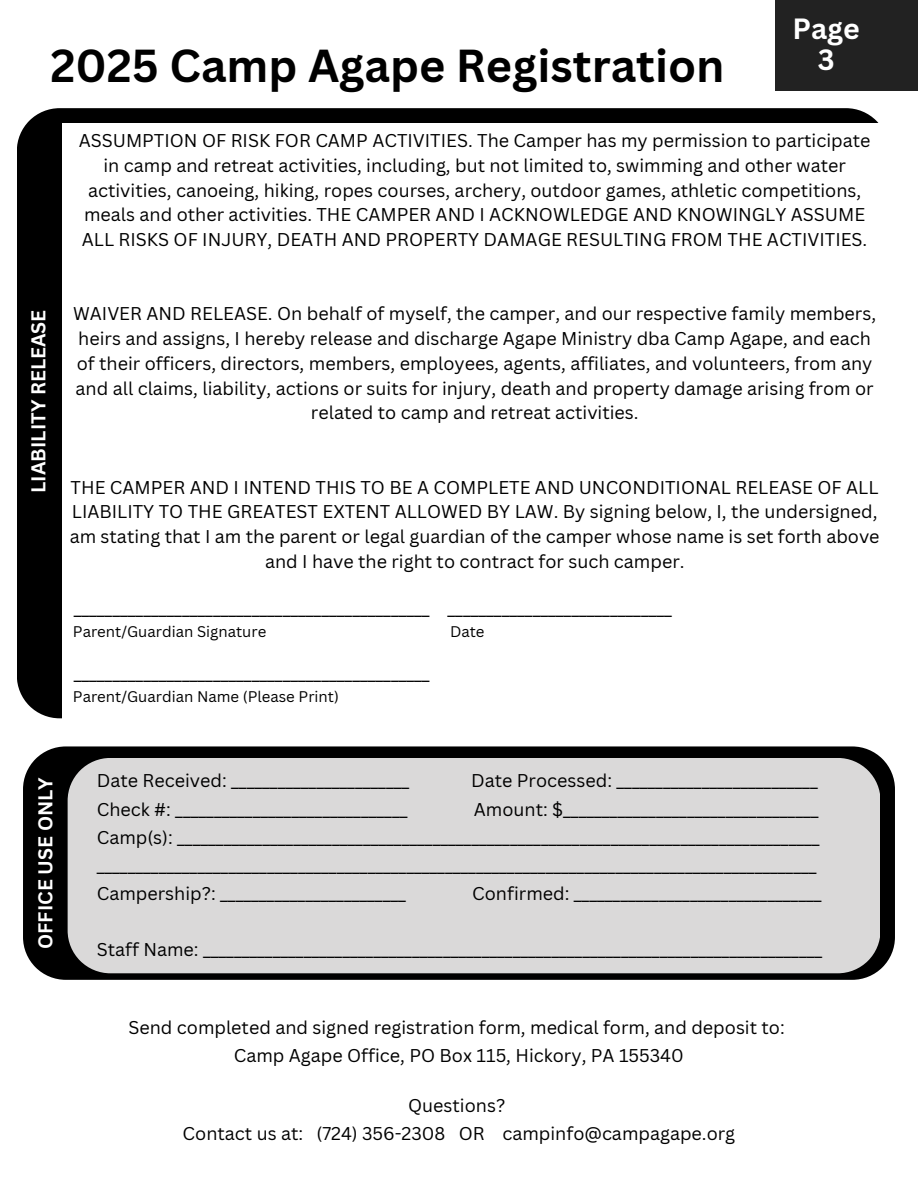
<style>
.page{position:relative;width:918px;height:1188px;background:#fff}
.page>*{position:absolute;margin:0;border:0;box-sizing:border-box;transform-origin:0 0}
.t1{font:700 45px "Canva Sans";color:#000}
.t2{font:700 28.5px/31.5px "Canva Sans";color:#fff;text-align:center}
.t3{font:700 19.5px "Canva Sans";color:#fff}
.t4{font:18px/24.8px "Canva Sans";color:#000;text-align:center}
.t5{font:15px "Canva Sans";color:#000}
</style>
<div class="page">
<div style="left:17px;top:108px;width:862px;height:610px;background:#000"></div>
<div style="left:63px;top:123px;width:838px;height:602px;background:#fff"></div>
<svg style="left:23px;top:746px;width:872px;height:234px;background:#141414"></svg>
<div style="left:68px;top:758px;width:812px;height:215px;background:#dad9d9"></div>
<div style="left:775px;top:0;width:143px;height:90px;background:#222"></div>
<h1 class="t1" style="left:50px;top:34px;width:676px">2025 Camp Agape Registration</h1>
<p class="t2" style="left:792px;top:12px;width:69px">Page<br>3</p>
<p class="t3" style="left:25px;top:493px;width:185px;rotate:-90deg">LIABILITY RELEASE</p>
<h2 class="t4" style="left:79px;top:128px;width:793px">ASSUMPTION OF RISK FOR CAMP ACTIVITIES. The Camper has my permission to participate in camp and retreat activities, including, but not limited to, swimming and other water activities, canoeing, hiking, ropes courses, archery, outdoor games, athletic competitions, meals and other activities. THE CAMPER AND I ACKNOWLEDGE AND KNOWINGLY ASSUME ALL RISKS OF INJURY, DEATH AND PROPERTY DAMAGE RESULTING FROM THE ACTIVITIES.</h2>
<h3 class="t4" style="left:73px;top:301px;width:805px">WAIVER AND RELEASE. On behalf of myself, the camper, and our respective family members, heirs and assigns, I hereby release and discharge Agape Ministry dba Camp Agape, and each of their officers, directors, members, employees, agents, affiliates, and volunteers, from any and all claims, liability, actions or suits for injury, death and property damage arising from or related to camp and retreat activities.</h3>
<p class="t4" style="left:70px;top:474px;width:811px">THE CAMPER AND I INTEND THIS TO BE A COMPLETE AND UNCONDITIONAL RELEASE OF ALL LIABILITY TO THE GREATEST EXTENT ALLOWED BY LAW. By signing below, I, the undersigned, am stating that I am the parent or legal guardian of the camper whose name is set forth above and I have the right to contract for such camper.</p>
<p class="t4" style="left:74px;top:596px;width:600px">______________________________________________ _____________________________</p>
<p class="t5" style="left:73px;top:621px;width:195px">Parent/Guardian Signature</p>
<p class="t5" style="left:450px;top:621px;width:36px">Date</p>
<p class="t4" style="left:74px;top:661px;width:358px">______________________________________________</p>
<p class="t5" style="left:73px;top:686px;width:267px">Parent/Guardian Name (Please Print)</p>
<p class="t3" style="left:32px;top:949px;width:173px;rotate:-90deg">OFFICE USE ONLY</p>
<p class="t4" style="left:97px;top:768px;width:314px">Date Received: _______________________</p>
<p class="t4" style="left:471px;top:768px;width:348px">Date Processed: __________________________</p>
<h3 class="t4" style="left:97px;top:796px;width:312px">Check #: ______________________________</h3>
<h3 class="t4" style="left:474px;top:796px;width:346px">Amount: $_________________________________</h3>
<p class="t4" style="left:97px;top:824px;width:724px">Camp(s): ___________________________________________________________________________________</p>
<p class="t4" style="left:97px;top:852px;width:721px">_____________________________________________________________________________________________</p>
<p class="t4" style="left:97px;top:881px;width:311px">Campership?: ________________________</p>
<p class="t4" style="left:472px;top:881px;width:351px">Confirmed: ________________________________</p>
<p class="t4" style="left:97px;top:937px;width:727px">Staff Name: ________________________________________________________________________________</p>
<p class="t4" style="left:128px;top:1015px;width:658px">Send completed and signed registration form, medical form, and deposit to:</p>
<p class="t4" style="left:234px;top:1043px;width:451px">Camp Agape Office, PO Box 115, Hickory, PA 155340</p>
<p class="t4" style="left:408px;top:1092px;width:99px">Questions?</p>
<p class="t4" style="left:183px;top:1120px;width:554px">Contact us at: (724) 356-2308 OR campinfo@campagape.org</p>
</div>
